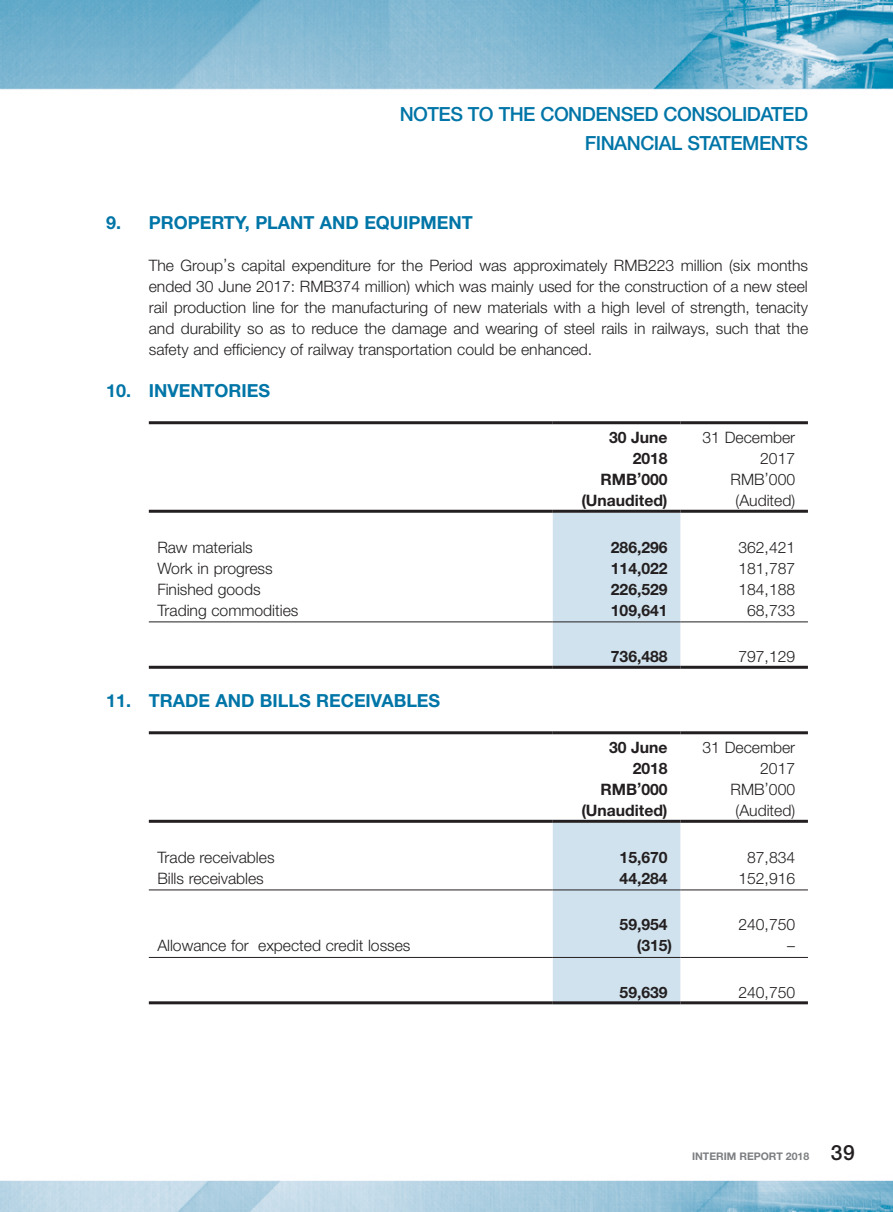
<style>
.page{position:relative;width:893px;height:1212px;background:#fff}
.page>*{position:absolute;margin:0;border:0;box-sizing:border-box;transform-origin:0 0}
.t1{font:500 19.5px/28.5px "Helvetica Neue LT Std";letter-spacing:-.025em;color:#0075a7;text-align:right}
.Heading_1{font:700 18px "Helvetica Neue LT Std";color:#0075a7}
.Body_Text{font:300 15.75px/21px "Helvetica Neue LT Std";color:#231f20;text-align:justify}
.Body_Text-2{font:700 15.75px "Helvetica Neue LT Std";color:#231f20}
.t2{font:700 10.5px "Helvetica Neue LT Std";color:#7c7e81}
.s1{font-weight:500;font-size:21px;color:#231f20}
</style>
<div class="page">
<img style="left:0;top:0;width:893px;height:1212px">
<div style="left:553px;top:513px;width:127px;height:153px;background:#d0e2ed"></div>
<hr style="left:149px;top:421px;width:404px;height:3px;background:#231f20">
<hr style="left:553px;top:421px;width:127px;height:3px;background:#231f20">
<hr style="left:680px;top:421px;width:128px;height:3px;background:#231f20">
<hr style="left:149px;top:510px;width:404px;height:3px;background:#231f20">
<hr style="left:553px;top:510px;width:127px;height:3px;background:#231f20">
<hr style="left:680px;top:510px;width:128px;height:3px;background:#231f20">
<hr style="left:149px;top:621px;width:404px;height:1px;background:#231f20">
<hr style="left:553px;top:621px;width:127px;height:1px;background:#231f20">
<hr style="left:680px;top:621px;width:128px;height:1px;background:#231f20">
<hr style="left:149px;top:666px;width:404px;height:3px;background:#231f20">
<hr style="left:553px;top:666px;width:127px;height:3px;background:#231f20">
<hr style="left:680px;top:666px;width:128px;height:3px;background:#231f20">
<div style="left:553px;top:823px;width:127px;height:178px;background:#d0e2ed"></div>
<hr style="left:149px;top:731px;width:404px;height:3px;background:#231f20">
<hr style="left:553px;top:731px;width:127px;height:3px;background:#231f20">
<hr style="left:680px;top:731px;width:128px;height:3px;background:#231f20">
<hr style="left:149px;top:820px;width:404px;height:3px;background:#231f20">
<hr style="left:553px;top:820px;width:127px;height:3px;background:#231f20">
<hr style="left:680px;top:820px;width:128px;height:3px;background:#231f20">
<hr style="left:149px;top:889px;width:404px;height:1px;background:#231f20">
<hr style="left:553px;top:889px;width:127px;height:1px;background:#231f20">
<hr style="left:680px;top:889px;width:128px;height:1px;background:#231f20">
<hr style="left:149px;top:957px;width:404px;height:1px;background:#231f20">
<hr style="left:553px;top:957px;width:127px;height:1px;background:#231f20">
<hr style="left:680px;top:957px;width:128px;height:1px;background:#231f20">
<hr style="left:149px;top:1001px;width:404px;height:3px;background:#231f20">
<hr style="left:553px;top:1001px;width:127px;height:3px;background:#231f20">
<hr style="left:680px;top:1001px;width:128px;height:3px;background:#231f20">
<p class="t1" style="left:400px;top:100px;width:410px">NOTES TO THE CONDENSED CONSOLIDATED<br>FINANCIAL STATEMENTS</p>
<p class="Heading_1" style="left:106px;top:211px;width:368px">9. PROPERTY, PLANT AND EQUIPMENT</p>
<p class="Body_Text" style="left:149px;top:254px;width:661px">The Group’s capital expenditure for the Period was approximately RMB223 million (six months ended 30 June 2017: RMB374 million) which was mainly used for the construction of a new steel rail production line for the manufacturing of new materials with a high level of strength, tenacity and durability so as to reduce the damage and wearing of steel rails in railways, such that the safety and efficiency of railway transportation could be enhanced.</p>
<p class="Heading_1" style="left:106px;top:379px;width:165px">10. INVENTORIES</p>
<p class="Body_Text-2" style="left:609px;top:428px;width:60px">30 June</p>
<p class="Body_Text-2" style="left:633px;top:449px;width:36px">2018</p>
<p class="Body_Text" style="left:703px;top:427px;width:94px">31 December</p>
<p class="Body_Text" style="left:760px;top:448px;width:36px">2017</p>
<p class="Body_Text-2" style="left:600px;top:470px;width:69px">RMB’000</p>
<p class="Body_Text" style="left:731px;top:469px;width:66px">RMB’000</p>
<p class="Body_Text-2" style="left:581px;top:491px;width:88px">(Unaudited)</p>
<p class="Body_Text" style="left:736px;top:490px;width:61px">(Audited)</p>
<p class="Body_Text" style="left:157px;top:536px;width:97px">Raw materials</p>
<p class="Body_Text-2" style="left:611px;top:537px;width:58px">286,296</p>
<p class="Body_Text" style="left:738px;top:536px;width:58px">362,421</p>
<p class="Body_Text" style="left:157px;top:557px;width:117px">Work in progress</p>
<p class="Body_Text-2" style="left:611px;top:558px;width:58px">114,022</p>
<p class="Body_Text" style="left:738px;top:557px;width:58px">181,787</p>
<p class="Body_Text" style="left:157px;top:578px;width:105px">Finished goods</p>
<p class="Body_Text-2" style="left:611px;top:579px;width:58px">226,529</p>
<p class="Body_Text" style="left:738px;top:578px;width:58px">184,188</p>
<p class="Body_Text" style="left:157px;top:599px;width:143px">Trading commodities</p>
<p class="Body_Text-2" style="left:611px;top:600px;width:58px">109,641</p>
<p class="Body_Text" style="left:747px;top:599px;width:50px">68,733</p>
<p class="Body_Text-2" style="left:611px;top:647px;width:58px">736,488</p>
<p class="Body_Text" style="left:738px;top:646px;width:58px">797,129</p>
<p class="Heading_1" style="left:106px;top:689px;width:335px">11. TRADE AND BILLS RECEIVABLES</p>
<p class="Body_Text-2" style="left:609px;top:738px;width:60px">30 June</p>
<p class="Body_Text-2" style="left:633px;top:759px;width:36px">2018</p>
<p class="Body_Text" style="left:703px;top:737px;width:94px">31 December</p>
<p class="Body_Text" style="left:760px;top:758px;width:36px">2017</p>
<p class="Body_Text-2" style="left:600px;top:780px;width:69px">RMB’000</p>
<p class="Body_Text" style="left:731px;top:779px;width:66px">RMB’000</p>
<p class="Body_Text-2" style="left:581px;top:801px;width:88px">(Unaudited)</p>
<p class="Body_Text" style="left:736px;top:800px;width:61px">(Audited)</p>
<p class="Body_Text" style="left:157px;top:846px;width:119px">Trade receivables</p>
<p class="Body_Text-2" style="left:620px;top:847px;width:50px">15,670</p>
<p class="Body_Text" style="left:747px;top:846px;width:50px">87,834</p>
<p class="Body_Text" style="left:157px;top:867px;width:108px">Bills receivables</p>
<p class="Body_Text-2" style="left:620px;top:868px;width:50px">44,284</p>
<p class="Body_Text" style="left:738px;top:867px;width:58px">152,916</p>
<p class="Body_Text-2" style="left:620px;top:915px;width:50px">59,954</p>
<p class="Body_Text" style="left:738px;top:914px;width:58px">240,750</p>
<p class="Body_Text" style="left:157px;top:935px;width:255px">Allowance for expected credit losses</p>
<p class="Body_Text-2" style="left:637px;top:936px;width:37px">(315)</p>
<p class="Body_Text" style="left:787px;top:935px;width:9px">–</p>
<p class="Body_Text-2" style="left:620px;top:982px;width:50px">59,639</p>
<p class="Body_Text" style="left:738px;top:981px;width:58px">240,750</p>
<p class="t2" style="left:692px;top:1149px;width:164px">INTERIM REPORT 2018 <span class="s1">39</span></p>
</div>
